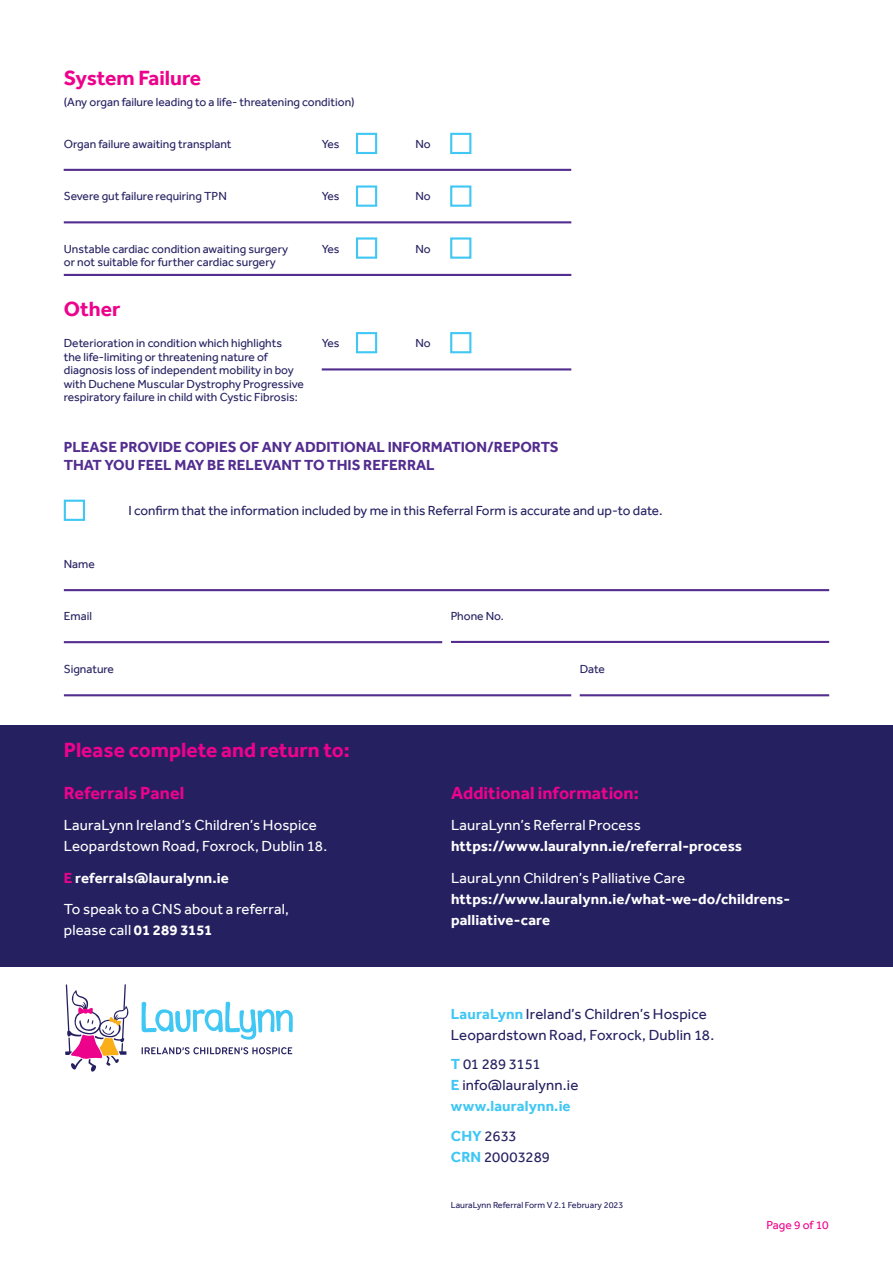
<style>
.page{position:relative;width:893px;height:1263px;background:#fff}
.page>*{position:absolute;margin:0;border:0;box-sizing:border-box;transform-origin:0 0}
.Block_Title{font:700 21.15px "Effra";color:#ed028c}
.Text{font:700 18px "Effra";color:#ed028c}
.Text-2{font:700 15px/21px "Effra";letter-spacing:.01em;color:#fff}
.Text-3{font:15px/21px "Effra";letter-spacing:.01em;color:#252161}
.Text-4{font:15px/21px "Effra";letter-spacing:.01em;color:#fff}
.Block_Title-2{font:700 15px/18px "Effra";color:#532d8f}
.Block_Title-3{font:13.5px "Effra";color:#252161}
.Block_Title-4{font:12px/13.5px "Effra";color:#252161}
.Y_N_block{font:12px "Effra";color:#252161}
.t1{font:12px "Effra";color:#ed028c}
.Block_Title-5{font:9px "Effra";color:#252161}
.s1{color:#ed028c}
.s2{font-weight:700}
.s3{font-weight:400}
.s4{font-weight:700;color:#40c7f4}
</style>
<div class="page">
<div style="left:0;top:725px;width:893px;height:242px;background:#252161"></div>
<hr style="left:64px;top:169px;width:507px;height:2px;background:#532d8f">
<hr style="left:64px;top:221px;width:507px;height:2px;background:#532d8f">
<hr style="left:64px;top:274px;width:507px;height:2px;background:#532d8f">
<hr style="left:322px;top:368px;width:249px;height:2px;background:#532d8f">
<hr style="left:64px;top:694px;width:507px;height:2px;background:#532d8f">
<hr style="left:580px;top:694px;width:249px;height:2px;background:#532d8f">
<svg style="left:141px;top:1001px;width:152px;height:39px"></svg>
<svg style="left:142px;top:1047px;width:150px;height:7px"></svg>
<svg style="left:65px;top:984px;width:64px;height:87px"></svg>
<hr style="left:64px;top:641px;width:378px;height:2px;background:#532d8f">
<hr style="left:64px;top:589px;width:765px;height:2px;background:#532d8f">
<hr style="left:451px;top:641px;width:378px;height:2px;background:#532d8f">
<div style="left:356px;top:133px;width:21px;height:21px;border:2px solid #40c7f4"></div>
<div style="left:356px;top:185px;width:21px;height:22px;border:2px solid #40c7f4"></div>
<div style="left:356px;top:237px;width:21px;height:22px;border:2px solid #40c7f4"></div>
<div style="left:356px;top:332px;width:21px;height:21px;border:2px solid #40c7f4"></div>
<div style="left:450px;top:133px;width:21px;height:21px;border:2px solid #40c7f4"></div>
<div style="left:450px;top:185px;width:21px;height:22px;border:2px solid #40c7f4"></div>
<div style="left:450px;top:237px;width:21px;height:22px;border:2px solid #40c7f4"></div>
<div style="left:450px;top:332px;width:21px;height:21px;border:2px solid #40c7f4"></div>
<div style="left:64px;top:500px;width:21px;height:21px;border:2px solid #40c7f4"></div>
<p class="Block_Title" style="left:64px;top:65px;width:139px">System Failure</p>
<p class="Block_Title-4" style="left:64px;top:95px;width:292px">(Any organ failure leading to a life- threatening condition)</p>
<p class="Block_Title-4" style="left:64px;top:137px;width:169px">Organ failure awaiting transplant</p>
<p class="Y_N_block" style="left:322px;top:137px;width:19px">Yes</p>
<p class="Y_N_block" style="left:415px;top:137px;width:17px">No</p>
<p class="Block_Title-4" style="left:64px;top:189px;width:165px">Severe gut failure requiring TPN</p>
<p class="Y_N_block" style="left:322px;top:189px;width:19px">Yes</p>
<p class="Y_N_block" style="left:415px;top:189px;width:17px">No</p>
<p class="Block_Title-4" style="left:64px;top:242px;width:226px">Unstable cardiac condition awaiting surgery or not suitable for further cardiac surgery</p>
<p class="Y_N_block" style="left:322px;top:242px;width:19px">Yes</p>
<p class="Y_N_block" style="left:415px;top:242px;width:17px">No</p>
<p class="Block_Title" style="left:64px;top:296px;width:58px">Other</p>
<p class="Block_Title-4" style="left:64px;top:336px;width:242px">Deterioration in condition which highlights<br>the life-limiting or threatening nature of diagnosis loss of independent mobility in boy with Duchene Muscular Dystrophy Progressive respiratory failure in child with Cystic Fibrosis:</p>
<p class="Y_N_block" style="left:322px;top:336px;width:19px">Yes</p>
<p class="Y_N_block" style="left:415px;top:336px;width:17px">No</p>
<p class="Block_Title-2" style="left:64px;top:438px;width:496px">PLEASE PROVIDE COPIES OF ANY ADDITIONAL INFORMATION/REPORTS<br>THAT YOU FEEL MAY BE RELEVANT TO THIS REFERRAL</p>
<p class="Block_Title-4" style="left:64px;top:557px;width:33px">Name</p>
<p class="Block_Title-4" style="left:64px;top:609px;width:30px">Email</p>
<p class="Block_Title-3" style="left:128px;top:503px;width:536px">I confirm that the information included by me in this Referral Form is accurate and up-to date.</p>
<p class="Block_Title-4" style="left:451px;top:609px;width:55px">Phone No.</p>
<p class="Block_Title-4" style="left:64px;top:662px;width:52px">Signature</p>
<p class="Block_Title-4" style="left:580px;top:662px;width:27px">Date</p>
<p class="Block_Title" style="left:64px;top:737px;width:288px">Please complete and return to:</p>
<p class="Text" style="left:64px;top:782px;width:122px">Referrals Panel</p>
<p class="Text-4" style="left:64px;top:815px;width:255px">LauraLynn Ireland’s Children’s Hospice</p>
<p class="Text-4" style="left:64px;top:836px;width:265px">Leopardstown Road, Foxrock, Dublin 18.</p>
<p class="Text-2" style="left:64px;top:867px;width:167px"><span class="s1">E</span> referrals@lauralynn.ie</p>
<p class="Text-4" style="left:64px;top:899px;width:227px">To speak to a CNS about a referral, please call <span class="s2">01 289 3151</span></p>
<p class="Text" style="left:451px;top:782px;width:189px">Additional information:</p>
<p class="Text-2" style="left:451px;top:815px;width:293px"><span class="s3">LauraLynn’s Referral Process </span>https://www.lauralynn.ie/referral-process</p>
<p class="Text-2" style="left:451px;top:867px;width:340px"><span class="s3">LauraLynn Children’s Palliative Care </span>https://www.lauralynn.ie/what-we-do/childrens&shy;palliative-care</p>
<p class="Text-3" style="left:451px;top:1003px;width:257px"><span class="s4">LauraLynn</span> Ireland’s Children’s Hospice</p>
<p class="Text-3" style="left:451px;top:1024px;width:265px">Leopardstown Road, Foxrock, Dublin 18.</p>
<p class="Text-3" style="left:451px;top:1054px;width:129px"><span class="s4">T</span> 01 289 3151<br><span class="s4">E</span> info@lauralynn.ie <span class="s4">www.lauralynn.ie</span></p>
<p class="Text-3" style="left:451px;top:1125px;width:67px"><span class="s4">CHY</span> 2633</p>
<p class="Text-3" style="left:451px;top:1146px;width:101px"><span class="s4">CRN</span> 20003289</p>
<p class="Block_Title-5" style="left:451px;top:1200px;width:174px">LauraLynn Referral Form V 2.1 February 2023</p>
<p class="t1" style="left:767px;top:1218px;width:64px">Page 9 of 10</p>
</div>
